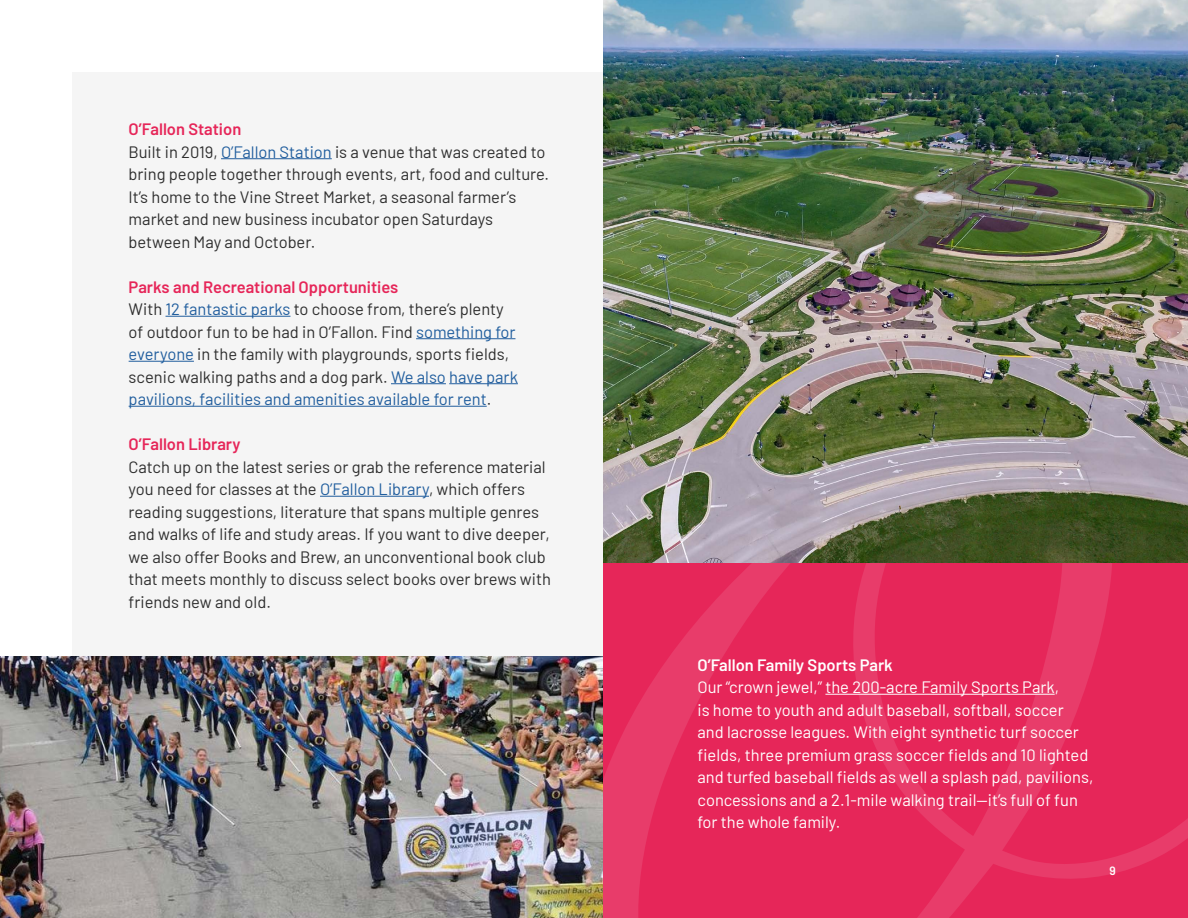
<style>
.page{position:relative;width:1188px;height:918px;background:#fff}
.page>*{position:absolute;margin:0;border:0;box-sizing:border-box;transform-origin:0 0}
.t1{font:16.5px/22.5px "Barlow";color:#2e2e2e}
.t2{font:16.5px/22.5px "Barlow";color:#fff}
.t3{font:600 16.5px "Barlow";color:#fff}
.t4{font:600 16.5px "Barlow";color:#e62659}
.t5{font:600 12px "Barlow";color:#fff}
.s1{font-weight:600;color:#e62659}
.s2{color:#215e9e}
</style>
<div class="page">
<div style="left:72px;top:72px;width:1044px;height:585px;background:#f5f5f5"></div>
<img style="left:603px;top:0;width:585px;height:563px">
<svg style="left:603px;top:563px;width:585px;height:355px;background:#e62a5c"></svg>
<hr style="left:221px;top:158px;width:111px;height:1px;background:#215e9e">
<hr style="left:166px;top:316px;width:124px;height:1px;background:#215e9e">
<hr style="left:416px;top:338px;width:99px;height:1px;background:#215e9e">
<hr style="left:129px;top:361px;width:65px;height:1px;background:#215e9e">
<hr style="left:391px;top:383px;width:55px;height:1px;background:#215e9e">
<hr style="left:449px;top:383px;width:69px;height:1px;background:#215e9e">
<hr style="left:129px;top:406px;width:358px;height:1px;background:#215e9e">
<hr style="left:320px;top:496px;width:109px;height:1px;background:#215e9e">
<hr style="left:825px;top:694px;width:230px;height:1px;background:#fff">
<img style="left:0;top:657px;width:603px;height:261px">
<p class="t1" style="left:129px;top:117px;width:422px"><span class="s1">O’Fallon Station<br></span>Built in 2019, <span class="s2">O’Fallon Station</span> is a venue that was created to bring people together through events, art, food and culture.<br>It’s home to the Vine Street Market, a seasonal farmer’s market and new business incubator open Saturdays between May and October.</p>
<p class="t1" style="left:129px;top:274px;width:391px"><span class="s1">Parks and Recreational Opportunities<br></span>With <span class="s2">12 fantastic parks</span> to choose from, there’s plenty of outdoor fun to be had in O’Fallon. Find <span class="s2">something for everyone</span> in the family with playgrounds, sports fields, scenic walking paths and a dog park. <span class="s2">We also have park pavilions, facilities and amenities available for rent</span>.</p>
<p class="t4" style="left:129px;top:432px;width:113px">O’Fallon Library</p>
<p class="t1" style="left:129px;top:454px;width:424px">Catch up on the latest series or grab the reference material you need for classes at the <span class="s2">O’Fallon Library</span>, which offers reading suggestions, literature that spans multiple genres and walks of life and study areas. If you want to dive deeper, we also offer Books and Brew, an unconventional book club that meets monthly to discuss select books over brews with friends new and old.</p>
<p class="t3" style="left:698px;top:652px;width:197px">O’Fallon Family Sports Park</p>
<p class="t2" style="left:698px;top:675px;width:398px">Our “crown jewel,” the 200-acre Family Sports Park,<br>is home to youth and adult baseball, softball, soccer and lacrosse leagues. With eight synthetic turf soccer fields, three premium grass soccer fields and 10 lighted and turfed baseball fields as well a splash pad, pavilions, concessions and a 2.1-mile walking trail—it’s full of fun for the whole family.</p>
<p class="t5" style="left:1110px;top:862px;width:8px">9</p>
</div>
